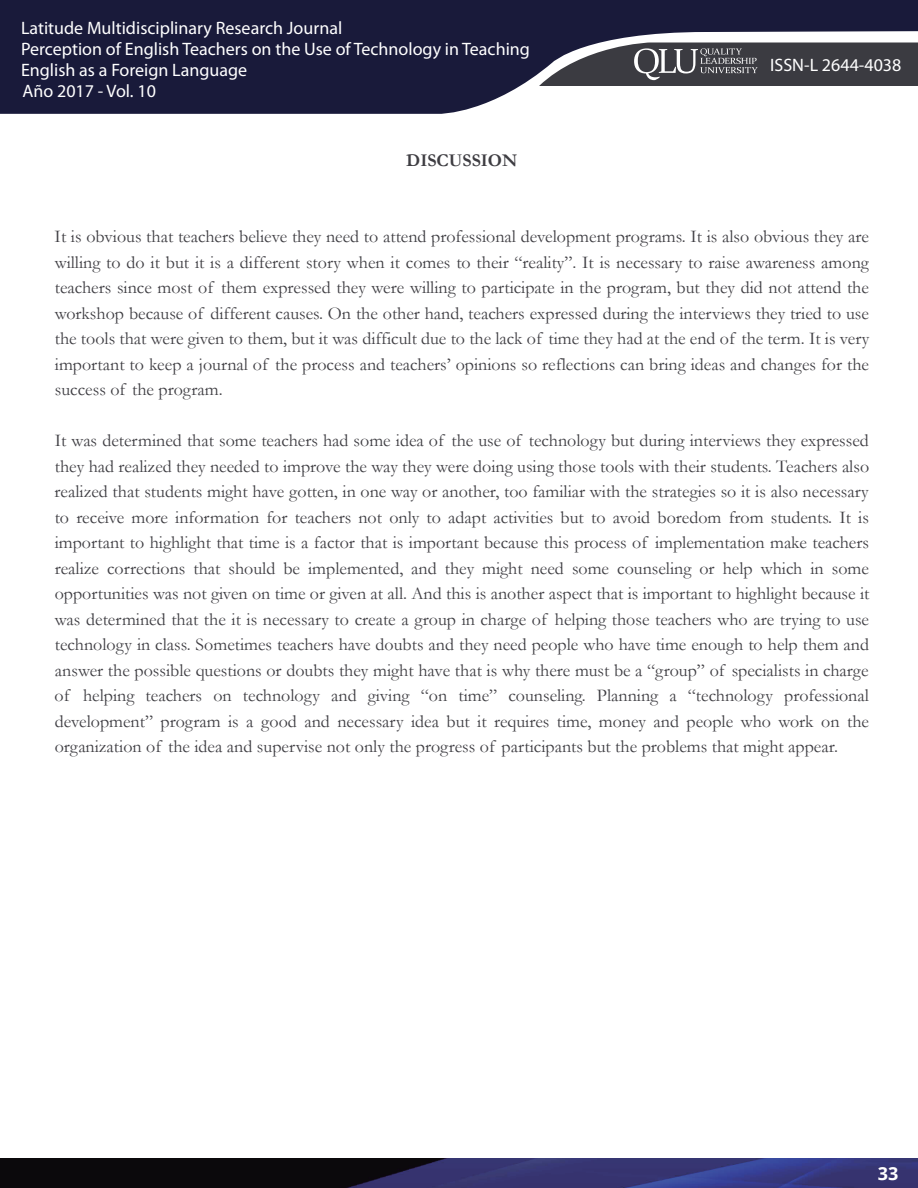
<style>
.page{position:relative;width:918px;height:1188px;background:#fff}
.page>*{position:absolute;margin:0;border:0;box-sizing:border-box;transform-origin:0 0}
.t1{font:18px/25.5px "Garamond";color:#3e3d42;text-align:justify}
.t2{font:18px/21.6px "Myriad Pro";color:#fff}
.t3{font:700 18px "Garamond";color:#3e3d42}
.t4{font:700 18px "Open Sans";color:#fff}
</style>
<div class="page">
<img style="left:0;top:1158px;width:918px;height:30px">
<svg style="left:0;top:0;width:918px;height:114px;fill:#191a3a"></svg>
<svg style="left:539px;top:43px;width:379px;height:43px;background:#4d4d53"></svg>
<p class="t2" style="left:21px;top:16px;width:323px">Latitude Multidisciplinary Research Journal</p>
<p class="t2" style="left:21px;top:38px;width:510px">Perception of English Teachers on the Use of Technology in Teaching<br>English as a Foreign Language</p>
<p class="t2" style="left:22px;top:80px;width:135px">Año 2017 - Vol. 10</p>
<p class="t3" style="left:406px;top:148px;width:113px">DISCUSSION</p>
<p class="t2" style="left:770px;top:53px;width:133px">ISSN-L 2644-4038</p>
<p class="t1" style="left:55px;top:223px;width:816px">It is obvious that teachers believe they need to attend professional development programs. It is also obvious they are willing to do it but it is a different story when it comes to their “reality”. It is necessary to raise awareness among teachers since most of them expressed they were willing to participate in the program, but they did not attend the workshop because of different causes. On the other hand, teachers expressed during the interviews they tried to use the tools that were given to them, but it was difficult due to the lack of time they had at the end of the term. It is very important to keep a journal of the process and teachers’ opinions so reflections can bring ideas and changes for the success of the program.</p>
<p class="t1" style="left:55px;top:427px;width:816px">It was determined that some teachers had some idea of the use of technology but during interviews they expressed they had realized they needed to improve the way they were doing using those tools with their students. Teachers also realized that students might have gotten, in one way or another, too familiar with the strategies so it is also necessary to receive more information for teachers not only to adapt activities but to avoid boredom from students. It is important to highlight that time is a factor that is important because this process of implementation make teachers realize corrections that should be implemented, and they might need some counseling or help which in some opportunities was not given on time or given at all. And this is another aspect that is important to highlight because it was determined that the it is necessary to create a group in charge of helping those teachers who are trying to use technology in class. Sometimes teachers have doubts and they need people who have time enough to help them and answer the possible questions or doubts they might have that is why there must be a “group” of specialists in charge of helping teachers on technology and giving “on time” counseling. Planning a “technology professional development” program is a good and necessary idea but it requires time, money and people who work on the organization of the idea and supervise not only the progress of participants but the problems that might appear.</p>
<p class="t4" style="left:878px;top:1160px;width:22px">33</p>
</div>
